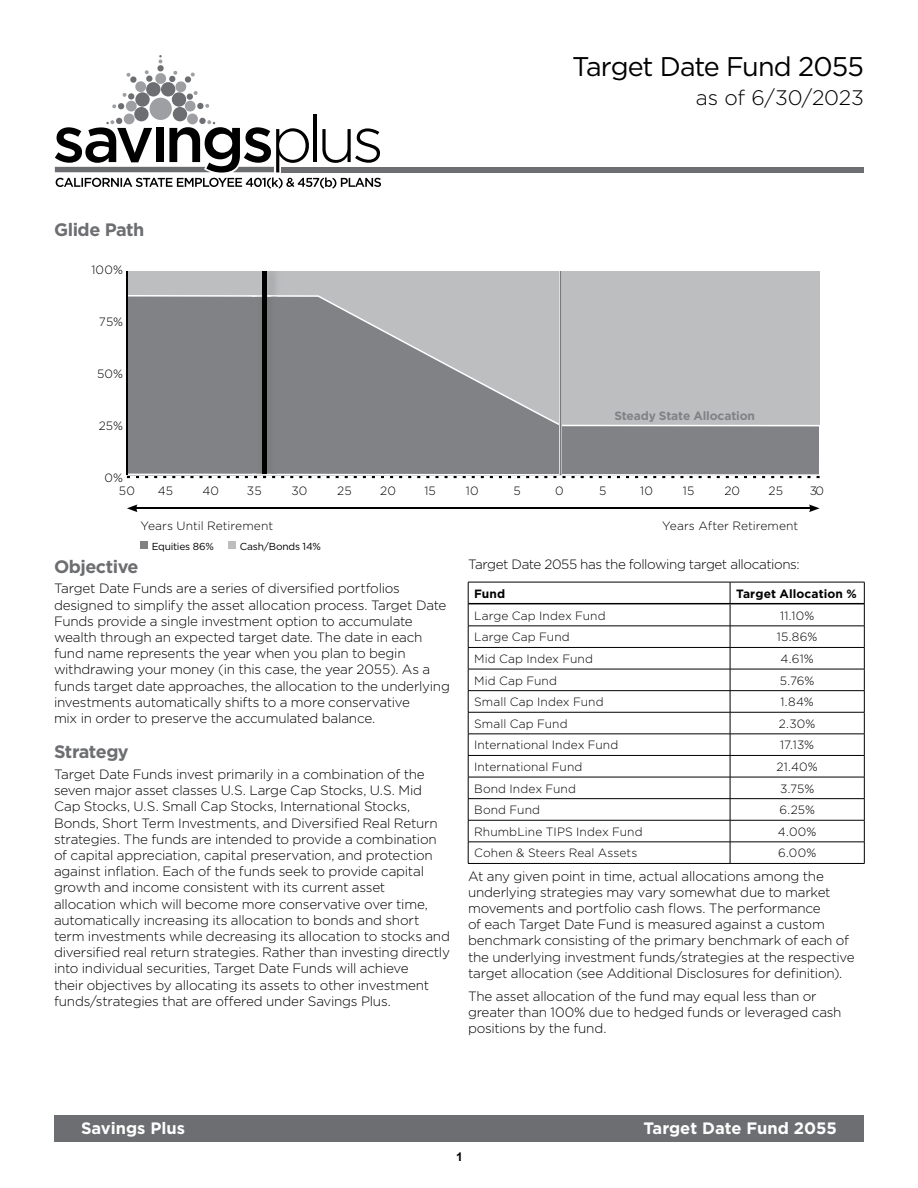
<style>
.page{position:relative;width:918px;height:1188px;background:#fff}
.page>*{position:absolute;margin:0;border:0;box-sizing:border-box;transform-origin:0 0}
.t1{font:27px "Gotham";letter-spacing:-.035em;color:#000}
.t2{font:300 21px "Gotham";letter-spacing:-.005em;color:#000}
.t3{font:700 18px "Gotham";letter-spacing:-.03em;color:#6d6e71}
.t4{font:700 16.5px "Gotham";color:#fff}
.Body{font:300 13.5px/16.2px "Gotham";letter-spacing:-.015em;color:#000}
.footnote_bullets{font:300 12px "Gotham";letter-spacing:.01em;color:#000}
.t5{font:700 12px "Gotham";letter-spacing:-.01em;color:#808285}
.footnote_bullets-2{font:700 12px "Gotham";letter-spacing:.01em;color:#000}
.t6{font:700 12px "Arial";color:#000}
.t7{font:10.2px "Gotham";letter-spacing:-.02em;color:#000}
</style>
<div class="page">
<div style="left:54px;top:1115px;width:810px;height:27px;background:#6d6e71"></div>
<svg style="left:55px;top:55px;width:326px;height:134px"></svg>
<div style="left:284px;top:167px;width:580px;height:5px;background:#6d6e71"></div>
<div style="left:127px;top:271px;width:693px;height:205px;background:#bcbec0"></div>
<svg style="left:126px;top:295px;width:694px;height:181px;fill:#808285"></svg>
<img style="left:252px;top:295px;width:19px;height:184px">
<svg style="left:254px;top:474px;width:12px;height:4px"></svg>
<img style="left:261px;top:271px;width:21px;height:203px">
<div style="left:256px;top:297px;width:21px;height:177px;background:#7e8082"></div>
<div style="left:262px;top:271px;width:5px;height:203px;background:#000"></div>
<hr style="left:135px;top:508px;width:676px;height:1px;background:#000">
<svg style="left:127px;top:504px;width:10px;height:8px"></svg>
<svg style="left:809px;top:504px;width:11px;height:8px"></svg>
<hr style="left:126px;top:271px;width:2px;height:204px;background:#000">
<img style="left:560px;top:272px;width:1px;height:203px">
<div style="left:141px;top:541px;width:7px;height:8px;background:#808285"></div>
<div style="left:228px;top:541px;width:8px;height:8px;background:#bcbec0"></div>
<hr style="left:468px;top:626px;width:262px;height:1px;background:#000">
<hr style="left:730px;top:626px;width:135px;height:1px;background:#000">
<hr style="left:468px;top:647px;width:262px;height:1px;background:#000">
<hr style="left:730px;top:647px;width:135px;height:1px;background:#000">
<hr style="left:468px;top:669px;width:262px;height:1px;background:#000">
<hr style="left:730px;top:669px;width:135px;height:1px;background:#000">
<hr style="left:468px;top:690px;width:262px;height:1px;background:#000">
<hr style="left:730px;top:690px;width:135px;height:1px;background:#000">
<hr style="left:468px;top:712px;width:262px;height:1px;background:#000">
<hr style="left:730px;top:712px;width:135px;height:1px;background:#000">
<hr style="left:468px;top:734px;width:262px;height:1px;background:#000">
<hr style="left:730px;top:734px;width:135px;height:1px;background:#000">
<hr style="left:468px;top:755px;width:262px;height:1px;background:#000">
<hr style="left:730px;top:755px;width:135px;height:1px;background:#000">
<hr style="left:468px;top:777px;width:262px;height:1px;background:#000">
<hr style="left:730px;top:777px;width:135px;height:1px;background:#000">
<hr style="left:468px;top:798px;width:262px;height:1px;background:#000">
<hr style="left:730px;top:798px;width:135px;height:1px;background:#000">
<hr style="left:468px;top:820px;width:262px;height:1px;background:#000">
<hr style="left:730px;top:820px;width:135px;height:1px;background:#000">
<hr style="left:468px;top:842px;width:262px;height:1px;background:#000">
<hr style="left:730px;top:842px;width:135px;height:1px;background:#000">
<hr style="left:468px;top:863px;width:262px;height:1px;background:#000">
<hr style="left:730px;top:863px;width:135px;height:1px;background:#000">
<hr style="left:468px;top:582px;width:262px;height:1px;background:#000">
<hr style="left:730px;top:582px;width:135px;height:1px;background:#000">
<svg style="left:730px;top:582px;width:1px;height:281px"></svg>
<hr style="left:468px;top:603px;width:262px;height:1px;background:#000">
<hr style="left:730px;top:603px;width:134px;height:1px;background:#000">
<svg style="left:468px;top:582px;width:1px;height:281px"></svg>
<svg style="left:864px;top:582px;width:1px;height:281px"></svg>
<h2 class="t3" style="left:54px;top:217px;width:92px">Glide Path</h2>
<p class="footnote_bullets" style="left:91px;top:262px;width:33px">100%</p>
<p class="footnote_bullets" style="left:99px;top:314px;width:26px">75%</p>
<p class="footnote_bullets" style="left:97px;top:366px;width:28px">50%</p>
<p class="footnote_bullets" style="left:99px;top:418px;width:26px">25%</p>
<p class="footnote_bullets" style="left:105px;top:470px;width:20px">0%</p>
<h1 class="t1" style="left:572px;top:49px;width:293px">Target Date Fund 2055</h1>
<p class="t2" style="left:696px;top:85px;width:170px">as of 6/30/2023</p>
<p class="t5" style="left:614px;top:408px;width:142px">Steady State Allocation</p>
<p class="footnote_bullets" style="left:119px;top:483px;width:18px">50</p>
<p class="footnote_bullets" style="left:158px;top:483px;width:17px">45</p>
<p class="footnote_bullets" style="left:202px;top:483px;width:18px">40</p>
<p class="footnote_bullets" style="left:247px;top:483px;width:16px">35</p>
<p class="footnote_bullets" style="left:291px;top:483px;width:17px">30</p>
<p class="footnote_bullets" style="left:337px;top:483px;width:16px">25</p>
<p class="footnote_bullets" style="left:380px;top:483px;width:17px">20</p>
<p class="footnote_bullets" style="left:424px;top:483px;width:13px">15</p>
<p class="footnote_bullets" style="left:466px;top:483px;width:14px">10</p>
<p class="footnote_bullets" style="left:514px;top:483px;width:9px">5</p>
<p class="footnote_bullets" style="left:555px;top:483px;width:10px">0</p>
<p class="footnote_bullets" style="left:599px;top:483px;width:9px">5</p>
<p class="footnote_bullets" style="left:640px;top:483px;width:14px">10</p>
<p class="footnote_bullets" style="left:683px;top:483px;width:13px">15</p>
<p class="footnote_bullets" style="left:724px;top:483px;width:17px">20</p>
<p class="footnote_bullets" style="left:769px;top:483px;width:16px">25</p>
<p class="footnote_bullets" style="left:810px;top:483px;width:16px">30</p>
<p class="footnote_bullets" style="left:140px;top:519px;width:134px">Years Until Retirement</p>
<p class="footnote_bullets" style="left:662px;top:519px;width:138px">Years After Retirement</p>
<p class="t7" style="left:152px;top:540px;width:64px">Equities 86%</p>
<p class="t7" style="left:240px;top:540px;width:83px">Cash/Bonds 14%</p>
<h2 class="t3" style="left:54px;top:554px;width:86px">Objective</h2>
<p class="Body" style="left:54px;top:580px;width:397px">Target Date Funds are a series of diversified portfolios designed to simplify the asset allocation process. Target Date Funds provide a single investment option to accumulate wealth through an expected target date. The date in each fund name represents the year when you plan to begin withdrawing your money (in this case, the year 2055). As a funds target date approaches, the allocation to the underlying investments automatically shifts to a more conservative<br>mix in order to preserve the accumulated balance.</p>
<h2 class="t3" style="left:54px;top:740px;width:76px">Strategy</h2>
<p class="Body" style="left:54px;top:766px;width:398px">Target Date Funds invest primarily in a combination of the seven major asset classes U.S. Large Cap Stocks, U.S. Mid Cap Stocks, U.S. Small Cap Stocks, International Stocks, Bonds, Short Term Investments, and Diversified Real Return strategies. The funds are intended to provide a combination of capital appreciation, capital preservation, and protection against inflation. Each of the funds seek to provide capital growth and income consistent with its current asset allocation which will become more conservative over time, automatically increasing its allocation to bonds and short term investments while decreasing its allocation to stocks and diversified real return strategies. Rather than investing directly into individual securities, Target Date Funds will achieve<br>their objectives by allocating its assets to other investment funds/strategies that are offered under Savings Plus.</p>
<p class="Body" style="left:468px;top:556px;width:333px">Target Date 2055 has the following target allocations:</p>
<p class="footnote_bullets-2" style="left:474px;top:585px;width:33px">Fund</p>
<p class="footnote_bullets-2" style="left:736px;top:585px;width:122px">Target Allocation %</p>
<p class="footnote_bullets" style="left:474px;top:608px;width:133px">Large Cap Index Fund</p>
<p class="footnote_bullets" style="left:780px;top:608px;width:36px">11.10%</p>
<p class="footnote_bullets" style="left:474px;top:630px;width:97px">Large Cap Fund</p>
<p class="footnote_bullets" style="left:777px;top:630px;width:42px">15.86%</p>
<p class="footnote_bullets" style="left:474px;top:651px;width:120px">Mid Cap Index Fund</p>
<p class="footnote_bullets" style="left:781px;top:651px;width:35px">4.61%</p>
<p class="footnote_bullets" style="left:474px;top:673px;width:84px">Mid Cap Fund</p>
<p class="footnote_bullets" style="left:780px;top:673px;width:36px">5.76%</p>
<p class="footnote_bullets" style="left:474px;top:694px;width:131px">Small Cap Index Fund</p>
<p class="footnote_bullets" style="left:781px;top:694px;width:35px">1.84%</p>
<p class="footnote_bullets" style="left:474px;top:716px;width:95px">Small Cap Fund</p>
<p class="footnote_bullets" style="left:779px;top:716px;width:38px">2.30%</p>
<p class="footnote_bullets" style="left:474px;top:738px;width:146px">International Index Fund</p>
<p class="footnote_bullets" style="left:780px;top:738px;width:36px">17.13%</p>
<p class="footnote_bullets" style="left:474px;top:759px;width:110px">International Fund</p>
<p class="footnote_bullets" style="left:777px;top:759px;width:43px">21.40%</p>
<p class="footnote_bullets" style="left:474px;top:781px;width:103px">Bond Index Fund</p>
<p class="footnote_bullets" style="left:780px;top:781px;width:36px">3.75%</p>
<p class="footnote_bullets" style="left:474px;top:802px;width:67px">Bond Fund</p>
<p class="footnote_bullets" style="left:779px;top:802px;width:37px">6.25%</p>
<p class="footnote_bullets" style="left:474px;top:824px;width:170px">RhumbLine TIPS Index Fund</p>
<p class="footnote_bullets" style="left:778px;top:824px;width:40px">4.00%</p>
<p class="footnote_bullets" style="left:474px;top:846px;width:165px">Cohen &amp; Steers Real Assets</p>
<p class="footnote_bullets" style="left:778px;top:846px;width:40px">6.00%</p>
<p class="Body" style="left:468px;top:867px;width:388px">At any given point in time, actual allocations among the underlying strategies may vary somewhat due to market movements and portfolio cash flows. The performance<br>of each Target Date Fund is measured against a custom benchmark consisting of the primary benchmark of each of the underlying investment funds/strategies at the respective target allocation (see Additional Disclosures for definition).</p>
<p class="Body" style="left:468px;top:988px;width:375px">The asset allocation of the fund may equal less than or greater than 100% due to hedged funds or leveraged cash positions by the fund.</p>
<p class="t4" style="left:81px;top:1118px;width:106px">Savings Plus</p>
<p class="t4" style="left:644px;top:1118px;width:195px">Target Date Fund 2055</p>
<p class="t6" style="left:456px;top:1149px;width:8px">1</p>
</div>
